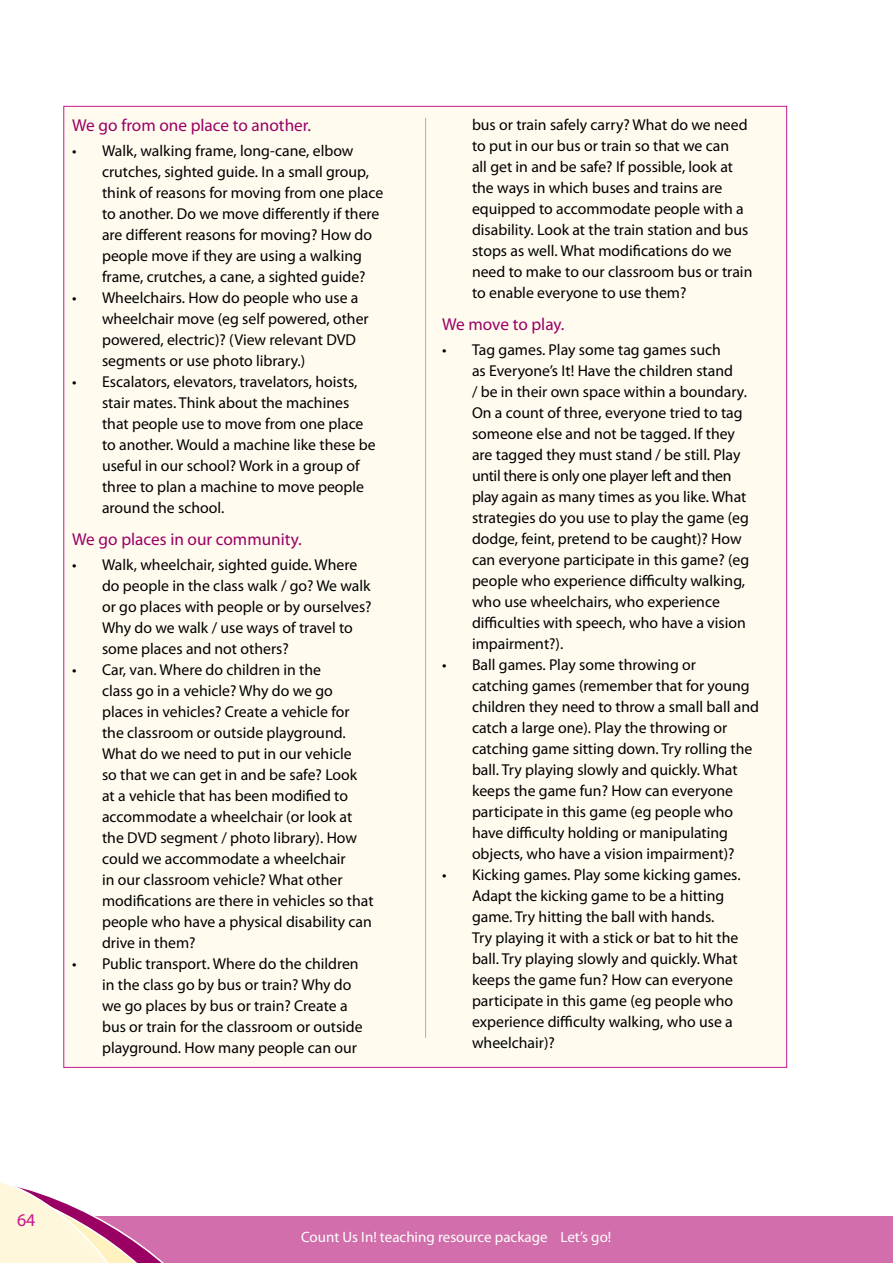
<style>
.page{position:relative;width:893px;height:1263px;background:#fff}
.page>*{position:absolute;margin:0;border:0;box-sizing:border-box;transform-origin:0 0}
.t1{font:18px "Myriad Pro";color:#c6168d}
.t2{font:17.25px "Myriad Pro";color:#9a0064}
.t3{font:15.75px/21px "Myriad Pro";color:#000}
.t4{font:15px "Myriad Pro";color:#fff}
</style>
<div class="page">
<div style="left:0;top:1216px;width:893px;height:47px;background:#d26eab"></div>
<svg style="left:0;top:1182px;width:164px;height:81px"></svg>
<div style="left:63px;top:106px;width:724px;height:962px;background:#fffbef;border:1px solid #c6168d"></div>
<hr style="left:425px;top:118px;width:1px;height:920px;background:#dc93c0">
<p class="t2" style="left:72px;top:114px;width:240px">We go from one place to another.</p>
<p class="t3" style="left:102px;top:140px;width:283px;text-indent:-30px">• Walk, walking frame, long-cane, elbow crutches, sighted guide. In a small group, think of reasons for moving from one place to another. Do we move differently if there are different reasons for moving? How do people move if they are using a walking frame, crutches, a cane, a sighted guide?</p>
<p class="t3" style="left:102px;top:287px;width:268px;text-indent:-30px">• Wheelchairs. How do people who use a wheelchair move (eg self powered, other powered, electric)? (View relevant DVD segments or use photo library.)</p>
<p class="t3" style="left:102px;top:371px;width:275px;text-indent:-30px">• Escalators, elevators, travelators, hoists, stair mates. Think about the machines that people use to move from one place to another. Would a machine like these be useful in our school? Work in a group of three to plan a machine to move people around the school.</p>
<p class="t2" style="left:72px;top:528px;width:231px">We go places in our community.</p>
<p class="t3" style="left:102px;top:554px;width:271px;text-indent:-30px">• Walk, wheelchair, sighted guide. Where do people in the class walk / go? We walk or go places with people or by ourselves?<br>Why do we walk / use ways of travel to some places and not others?</p>
<p class="t3" style="left:102px;top:659px;width:273px;text-indent:-30px">• Car, van. Where do children in the<br>class go in a vehicle? Why do we go places in vehicles? Create a vehicle for the classroom or outside playground.<br>What do we need to put in our vehicle<br>so that we can get in and be safe? Look at a vehicle that has been modified to accommodate a wheelchair (or look at the DVD segment / photo library). How could we accommodate a wheelchair<br>in our classroom vehicle? What other modifications are there in vehicles so that people who have a physical disability can drive in them?</p>
<p class="t3" style="left:102px;top:953px;width:262px;text-indent:-30px">• Public transport. Where do the children in the class go by bus or train? Why do we go places by bus or train? Create a bus or train for the classroom or outside playground. How many people can our</p>
<p class="t3" style="left:472px;top:114px;width:282px">bus or train safely carry? What do we need to put in our bus or train so that we can<br>all get in and be safe? If possible, look at the ways in which buses and trains are equipped to accommodate people with a disability. Look at the train station and bus stops as well. What modifications do we need to make to our classroom bus or train to enable everyone to use them?</p>
<p class="t2" style="left:442px;top:313px;width:124px">We move to play.</p>
<p class="t3" style="left:472px;top:339px;width:279px;text-indent:-30px">• Tag games. Play some tag games such<br>as Everyone’s It! Have the children stand<br>/ be in their own space within a boundary.<br>On a count of three, everyone tried to tag someone else and not be tagged. If they are tagged they must stand / be still. Play until there is only one player left and then play again as many times as you like. What strategies do you use to play the game (eg dodge, feint, pretend to be caught)? How can everyone participate in this game? (eg people who experience difficulty walking, who use wheelchairs, who experience difficulties with speech, who have a vision impairment?).</p>
<p class="t3" style="left:472px;top:654px;width:289px;text-indent:-30px">• Ball games. Play some throwing or<br>catching games (remember that for young children they need to throw a small ball and catch a large one). Play the throwing or catching game sitting down. Try rolling the ball. Try playing slowly and quickly. What keeps the game fun? How can everyone participate in this game (eg people who have difficulty holding or manipulating objects, who have a vision impairment)?</p>
<p class="t3" style="left:472px;top:864px;width:270px;text-indent:-30px">• Kicking games. Play some kicking games.<br>Adapt the kicking game to be a hitting game. Try hitting the ball with hands.<br>Try playing it with a stick or bat to hit the ball. Try playing slowly and quickly. What keeps the game fun? How can everyone participate in this game (eg people who experience difficulty walking, who use a wheelchair)?</p>
<p class="t1" style="left:17px;top:1208px;width:20px">64</p>
<p class="t4" style="left:301px;top:1228px;width:312px">Count Us In! teaching resource package Let’s go!</p>
</div>
